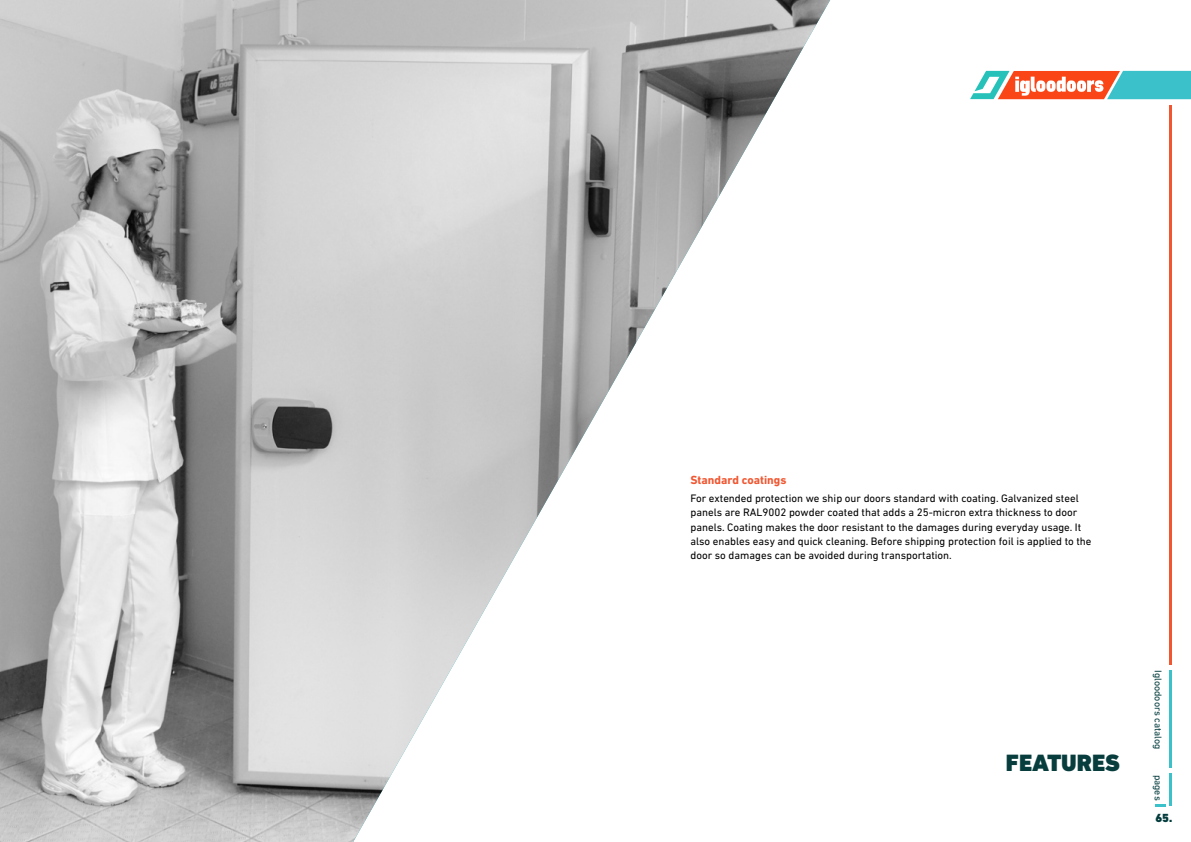
<style>
.page{position:relative;width:1191px;height:842px;background:#fff}
.page>*{position:absolute;margin:0;border:0;box-sizing:border-box;transform-origin:0 0}
.t1{font:900 24px "DIN Next LT Pro";color:#083d3d}
.t2{font:700 12px "DIN Next LT Pro";color:#f15630}
.t3{font:900 12px "DIN Next LT Pro";color:#043c3d}
.t4{font:11px/14px "DIN Next LT Pro";color:#000101}
.t5{font:10px "DIN Next LT Pro";color:#043c3d}
</style>
<div class="page">
<img style="left:0;top:0;width:830px;height:842px">
<svg style="left:970px;top:71px;width:221px;height:28px"></svg>
<hr style="left:1169px;top:670px;width:2px;height:97px;background:#3bc1ca">
<hr style="left:1169px;top:105px;width:2px;height:559px;background:#f15630">
<svg style="left:1155px;top:804px;width:10px;height:2px"></svg>
<hr style="left:1169px;top:773px;width:2px;height:33px;background:#3bc1ca">
<p class="t2" style="left:690px;top:473px;width:97px">Standard coatings</p>
<p class="t4" style="left:690px;top:492px;width:402px">For extended protection we ship our doors standard with coating. Galvanized steel panels are RAL9002 powder coated that adds a 25-micron extra thickness to door panels. Coating makes the door resistant to the damages during everyday usage. It also enables easy and quick cleaning. Before shipping protection foil is applied to the door so damages can be avoided during transportation.</p>
<h1 class="t1" style="left:1006px;top:749px;width:116px">FEATURES</h1>
<p class="t5" style="left:1164px;top:670px;width:81px;rotate:90deg">Igloodoors catalog</p>
<p class="t5" style="left:1164px;top:774px;width:27px;rotate:90deg">pages</p>
<p class="t3" style="left:1155px;top:811px;width:18px">65.</p>
</div>
